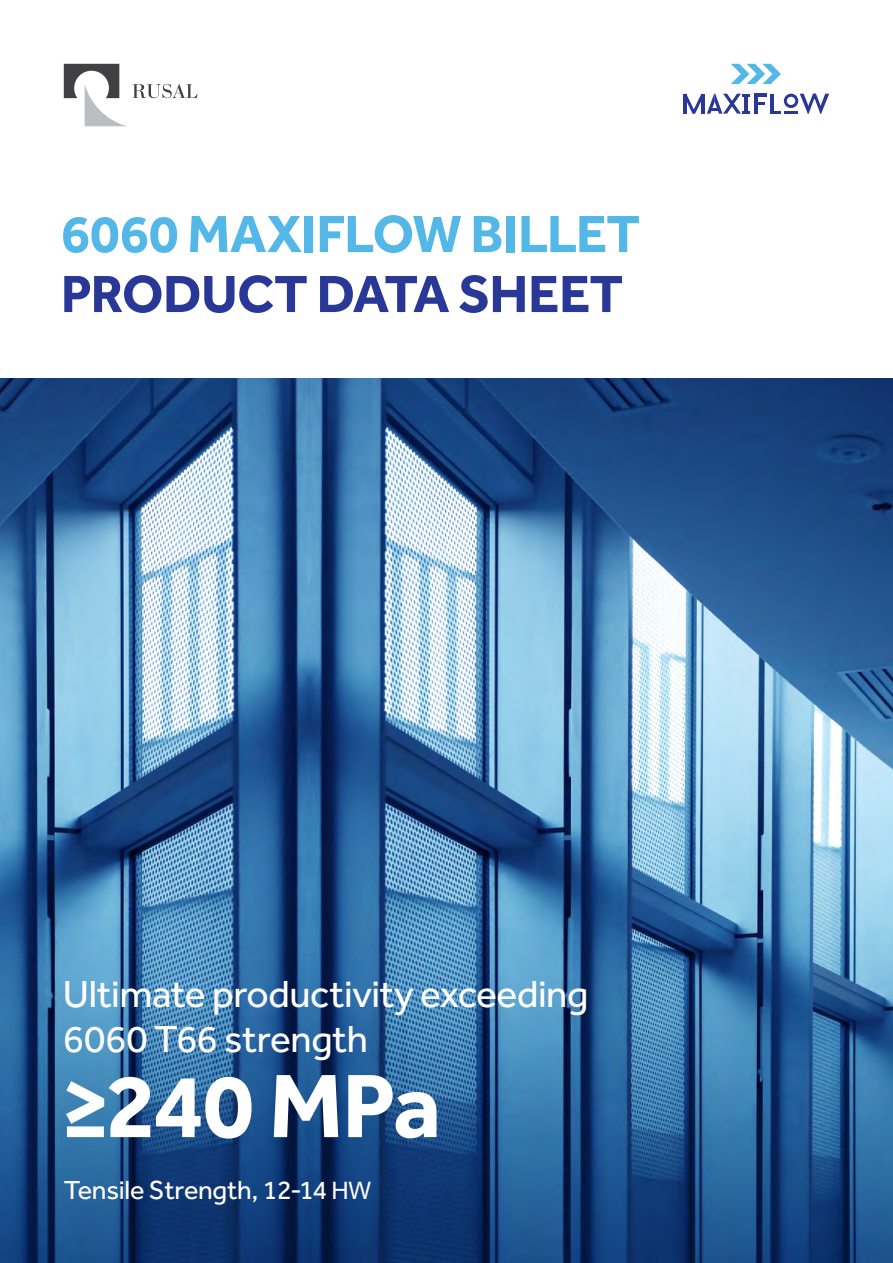
<style>
.page{position:relative;width:893px;height:1263px;background:#fff}
.page>*{position:absolute;margin:0;border:0;box-sizing:border-box;transform-origin:0 0}
.t1{font:700 93px "Effra";letter-spacing:-.02em;color:#fff}
.t2{font:700 54px "Effra";letter-spacing:-.01em;color:#53b7e8}
.t3{font:700 54px "Effra";letter-spacing:-.015em;color:#293896}
.t4{font:39px/45px "Effra";letter-spacing:-.01em;color:#fff}
.t5{font:27px "Effra";letter-spacing:-.01em;color:#fff}
.s1{font-family:"Arial";font-size:24px}
</style>
<div class="page">
<img style="left:0;top:379px;width:893px;height:884px">
<svg style="left:64px;top:64px;width:61px;height:62px"></svg>
<svg style="left:133px;top:84px;width:64px;height:14px"></svg>
<svg style="left:683px;top:94px;width:146px;height:20px"></svg>
<svg style="left:731px;top:64px;width:50px;height:20px"></svg>
<h2 class="t2" style="left:61px;top:201px;width:581px">6060 MAXIFLOW BILLET</h2>
<h2 class="t3" style="left:61px;top:261px;width:564px">PRODUCT DATA SHEET</h2>
<p class="t4" style="left:63px;top:971px;width:527px">Ultimate productivity exceeding<br>6060 T66 strength</p>
<h1 class="t1" style="left:58px;top:1049px;width:384px">≥240 MPa</h1>
<p class="t5" style="left:64px;top:1174px;width:309px">Tensile Strength, 12-14 <span class="s1">HW</span></p>
</div>
